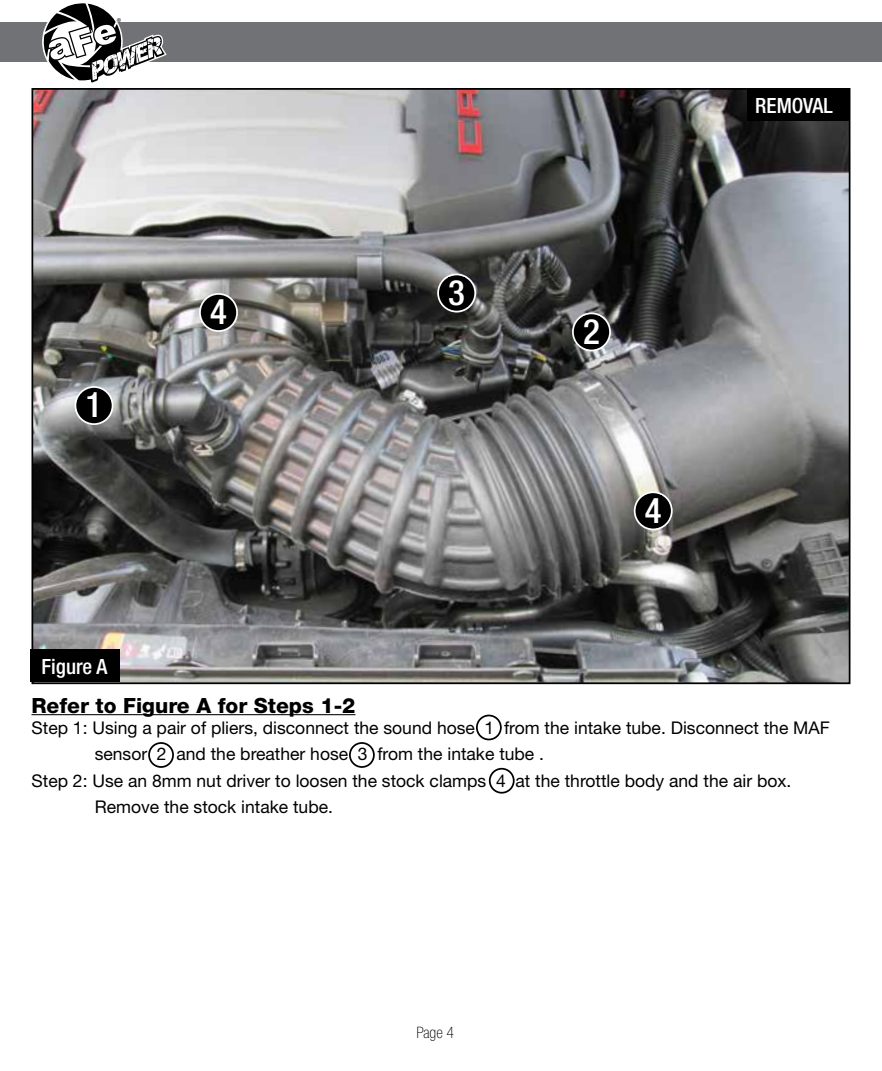
<style>
.page{position:relative;width:882px;height:1071px;background:#fff}
.page>*{position:absolute;margin:0;border:0;box-sizing:border-box;transform-origin:0 0}
.t1{font:500 condensed 35px "Helvetica Neue";color:#fff}
.t2{font:800 21px "Helvetica Neue";color:#000}
.t3{font:500 condensed 21px "Helvetica Neue";color:#fff}
.t4{font:17.5px "Helvetica Neue";color:#000}
.t5{font:100 condensed 15.75px "Helvetica Neue";color:#000}
.t6{font:8.75px "Myriad";color:#000}
</style>
<div class="page">
<div style="left:0;top:23px;width:882px;height:39px;background:#717275"></div>
<svg style="left:43px;top:3px;width:124px;height:80px"></svg>
<img style="left:35px;top:91px;width:812px;height:590px">
<hr style="left:32px;top:714px;width:323px;height:1px;background:#000">
<div style="left:747px;top:88px;width:103px;height:33px;background:#000"></div>
<div style="left:148px;top:742px;width:26px;height:26px;border:2px solid #000;border-radius:50%"></div>
<div style="left:349px;top:742px;width:26px;height:26px;border:2px solid #000;border-radius:50%"></div>
<div style="left:476px;top:715px;width:26px;height:25px;border:2px solid #000;border-radius:50%"></div>
<div style="left:75px;top:387px;width:38px;height:37px;background:#000;border-radius:50%"></div>
<div style="left:75px;top:386px;width:38px;height:39px;border:2px solid #fff;border-radius:50%"></div>
<div style="left:86px;top:390px;width:16px;height:28px;background:#000"></div>
<svg style="left:438px;top:274px;width:37px;height:38px"></svg>
<div style="left:437px;top:274px;width:39px;height:38px;border:2px solid #fff;border-radius:50%"></div>
<div style="left:448px;top:277px;width:17px;height:28px;background:#000"></div>
<svg style="left:573px;top:313px;width:37px;height:37px"></svg>
<div style="left:572px;top:312px;width:39px;height:39px;border:2px solid #fff;border-radius:50%"></div>
<div style="left:583px;top:316px;width:17px;height:28px;background:#000"></div>
<div style="left:635px;top:492px;width:37px;height:37px;background:#000;border-radius:50%"></div>
<div style="left:634px;top:491px;width:39px;height:39px;border:2px solid #fff;border-radius:50%"></div>
<div style="left:645px;top:495px;width:17px;height:28px;background:#000"></div>
<div style="left:489px;top:768px;width:26px;height:26px;border:2px solid #000;border-radius:50%"></div>
<div style="left:200px;top:294px;width:37px;height:37px;background:#000;border-radius:50%"></div>
<div style="left:199px;top:293px;width:39px;height:39px;border:2px solid #fff;border-radius:50%"></div>
<div style="left:210px;top:297px;width:17px;height:27px;background:#000"></div>
<div style="left:30px;top:649px;width:89px;height:33px;background:#000"></div>
<p class="t6" style="left:117px;top:17px;width:6px">®</p>
<h1 class="t1" style="left:86px;top:384px;width:18px">1</h1>
<p class="t3" style="left:42px;top:654px;width:67px">Figure A</p>
<h1 class="t1" style="left:210px;top:291px;width:18px">4</h1>
<h1 class="t1" style="left:448px;top:272px;width:18px">3</h1>
<h1 class="t1" style="left:583px;top:311px;width:18px">2</h1>
<h1 class="t1" style="left:645px;top:489px;width:18px">4</h1>
<p class="t3" style="left:755px;top:93px;width:79px">REMOVAL</p>
<p class="t2" style="left:32px;top:693px;width:325px">Refer to Figure A for Steps 1-2</p>
<p class="t4" style="left:32px;top:717px;width:800px">Step 1: Using a pair of pliers, disconnect the sound hose 1 from the intake tube. Disconnect the MAF</p>
<p class="t4" style="left:95px;top:744px;width:451px">sensor 2 and the breather hose 3 from the intake tube .</p>
<p class="t4" style="left:32px;top:770px;width:761px">Step 2: Use an 8mm nut driver to loosen the stock clamps 4 at the throttle body and the air box.</p>
<p class="t4" style="left:95px;top:796px;width:240px">Remove the stock intake tube.</p>
<p class="t5" style="left:416px;top:1024px;width:39px">Page 4</p>
</div>
